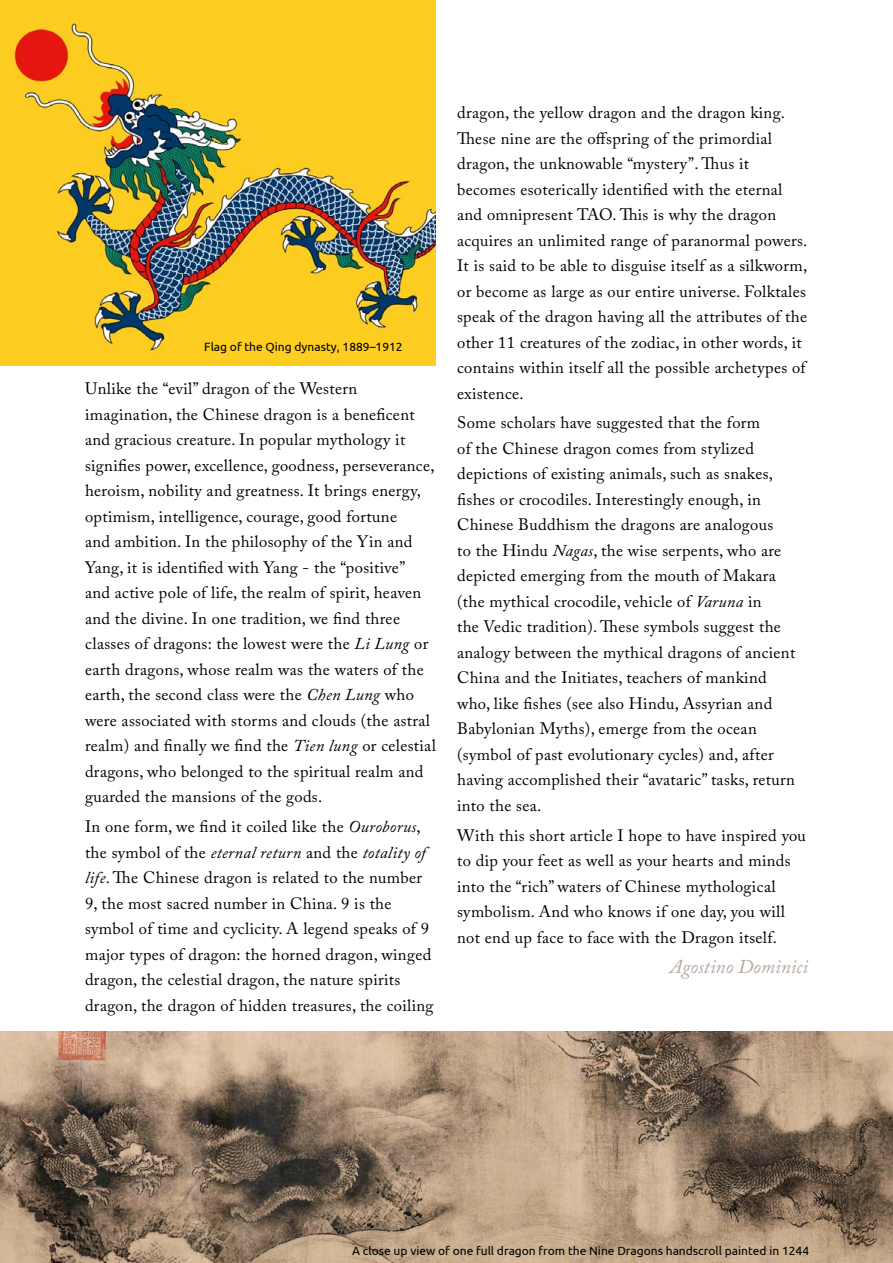
<style>
.page{position:relative;width:893px;height:1263px;background:#fff}
.page>*{position:absolute;margin:0;border:0;box-sizing:border-box;transform-origin:0 0}
.t1{font:italic 19.5px "Adobe Caslon Pro";color:#b8a8a2}
.t2{font:16.5px/25.5px "Adobe Caslon Pro";letter-spacing:.02em;color:#000}
.t3{font:12px "Ubuntu";color:#000}
.s1{font-style:italic}
</style>
<div class="page">
<img style="left:0;top:1031px;width:893px;height:232px">
<img style="left:0;top:1px;width:436px;height:364px">
<p class="t3" style="left:204px;top:339px;width:200px">Flag of the Qing dynasty, 1889–1912</p>
<p class="t2" style="left:85px;top:376px;width:352px">Unlike the “evil” dragon of the Western imagination, the Chinese dragon is a beneficent and gracious creature. In popular mythology it signifies power, excellence, goodness, perseverance, heroism, nobility and greatness. It brings energy, optimism, intelligence, courage, good fortune<br>and ambition. In the philosophy of the Yin and Yang, it is identified with Yang - the “positive”<br>and active pole of life, the realm of spirit, heaven and the divine. In one tradition, we find three classes of dragons: the lowest were the <span class="s1">Li Lung</span> or earth dragons, whose realm was the waters of the earth, the second class were the <span class="s1">Chen Lung</span> who were associated with storms and clouds (the astral realm) and finally we find the <span class="s1">Tien lung</span> or celestial dragons, who belonged to the spiritual realm and guarded the mansions of the gods.</p>
<p class="t2" style="left:85px;top:814px;width:350px">In one form, we find it coiled like the <span class="s1">Ouroborus</span>, the symbol of the <span class="s1">eternal return</span> and the <span class="s1">totality of life</span>. The Chinese dragon is related to the number 9, the most sacred number in China. 9 is the symbol of time and cyclicity. A legend speaks of 9 major types of dragon: the horned dragon, winged dragon, the celestial dragon, the nature spirits dragon, the dragon of hidden treasures, the coiling</p>
<p class="t2" style="left:457px;top:100px;width:352px">dragon, the yellow dragon and the dragon king.<br>These nine are the offspring of the primordial dragon, the unknowable “mystery”. Thus it becomes esoterically identified with the eternal and omnipresent TAO. This is why the dragon acquires an unlimited range of paranormal powers.<br>It is said to be able to disguise itself as a silkworm, or become as large as our entire universe. Folktales speak of the dragon having all the attributes of the other 11 creatures of the zodiac, in other words, it contains within itself all the possible archetypes of existence.</p>
<p class="t2" style="left:457px;top:410px;width:340px">Some scholars have suggested that the form<br>of the Chinese dragon comes from stylized depictions of existing animals, such as snakes, fishes or crocodiles. Interestingly enough, in Chinese Buddhism the dragons are analogous<br>to the Hindu <span class="s1">Nagas</span>, the wise serpents, who are depicted emerging from the mouth of Makara (the mythical crocodile, vehicle of <span class="s1">Varuna</span> in<br>the Vedic tradition). These symbols suggest the analogy between the mythical dragons of ancient China and the Initiates, teachers of mankind who, like fishes (see also Hindu, Assyrian and Babylonian Myths), emerge from the ocean (symbol of past evolutionary cycles) and, after having accomplished their “avataric” tasks, return into the sea.</p>
<p class="t2" style="left:457px;top:822px;width:350px">With this short article I hope to have inspired you to dip your feet as well as your hearts and minds into the “rich” waters of Chinese mythological symbolism. And who knows if one day, you will not end up face to face with the Dragon itself.</p>
<p class="t1" style="left:670px;top:955px;width:140px">Agostino Dominici</p>
<p class="t3" style="left:352px;top:1244px;width:459px">A close up view of one full dragon from the Nine Dragons handscroll painted in 1244</p>
</div>
